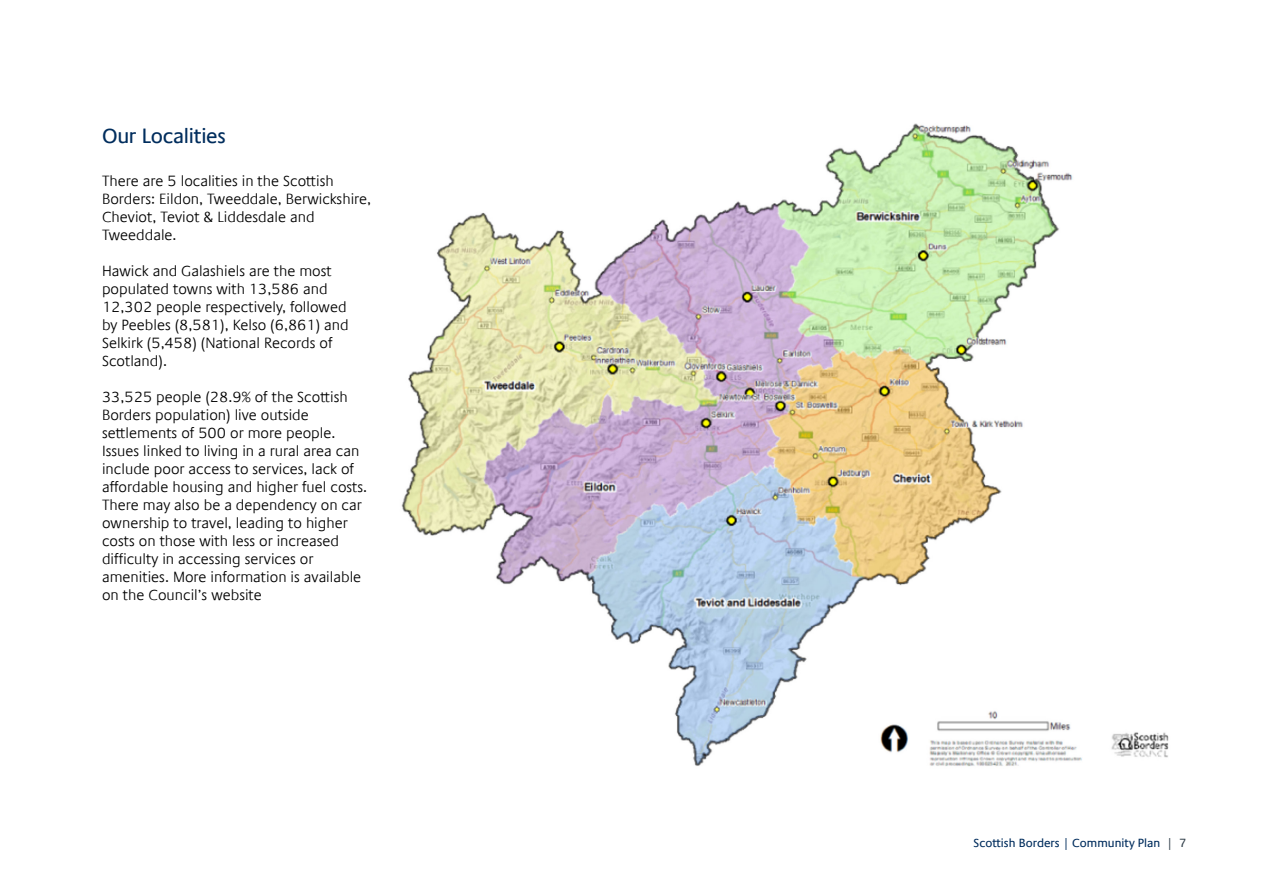
<style>
.page{position:relative;width:1263px;height:893px;background:#fff}
.page>*{position:absolute;margin:0;border:0;box-sizing:border-box;transform-origin:0 0}
.t1{font:21px "Praxis Com";letter-spacing:-.015em;color:#002d5d}
.t2{font:300 15px/18px "Praxis Com";color:#000}
.t3{font:12px "Praxis Com";color:#002d5d}
.s1{color:#303e49}
</style>
<div class="page">
<img style="left:401px;top:123px;width:768px;height:643px">
<h1 class="t1" style="left:102px;top:123px;width:125px">Our Localities</h1>
<p class="t2" style="left:102px;top:172px;width:271px">There are 5 localities in the Scottish<br>Borders: Eildon, Tweeddale, Berwickshire,<br>Cheviot, Teviot &amp; Liddesdale and<br>Tweeddale.</p>
<p class="t2" style="left:102px;top:262px;width:248px">Hawick and Galashiels are the most populated towns with 13,586 and<br>12,302 people respectively, followed by Peebles (8,581), Kelso (6,861) and<br>Selkirk (5,458) (National Records of<br>Scotland).</p>
<p class="t2" style="left:102px;top:388px;width:267px">33,525 people (28.9% of the Scottish Borders population) live outside settlements of 500 or more people.<br>Issues linked to living in a rural area can include poor access to services, lack of affordable housing and higher fuel costs.<br>There may also be a dependency on car ownership to travel, leading to higher costs on those with less or increased difficulty in accessing services or amenities. More information is available on the Council’s website</p>
<p class="t3" style="left:974px;top:836px;width:214px">Scottish Borders | Community Plan <span class="s1">| 7</span></p>
</div>
